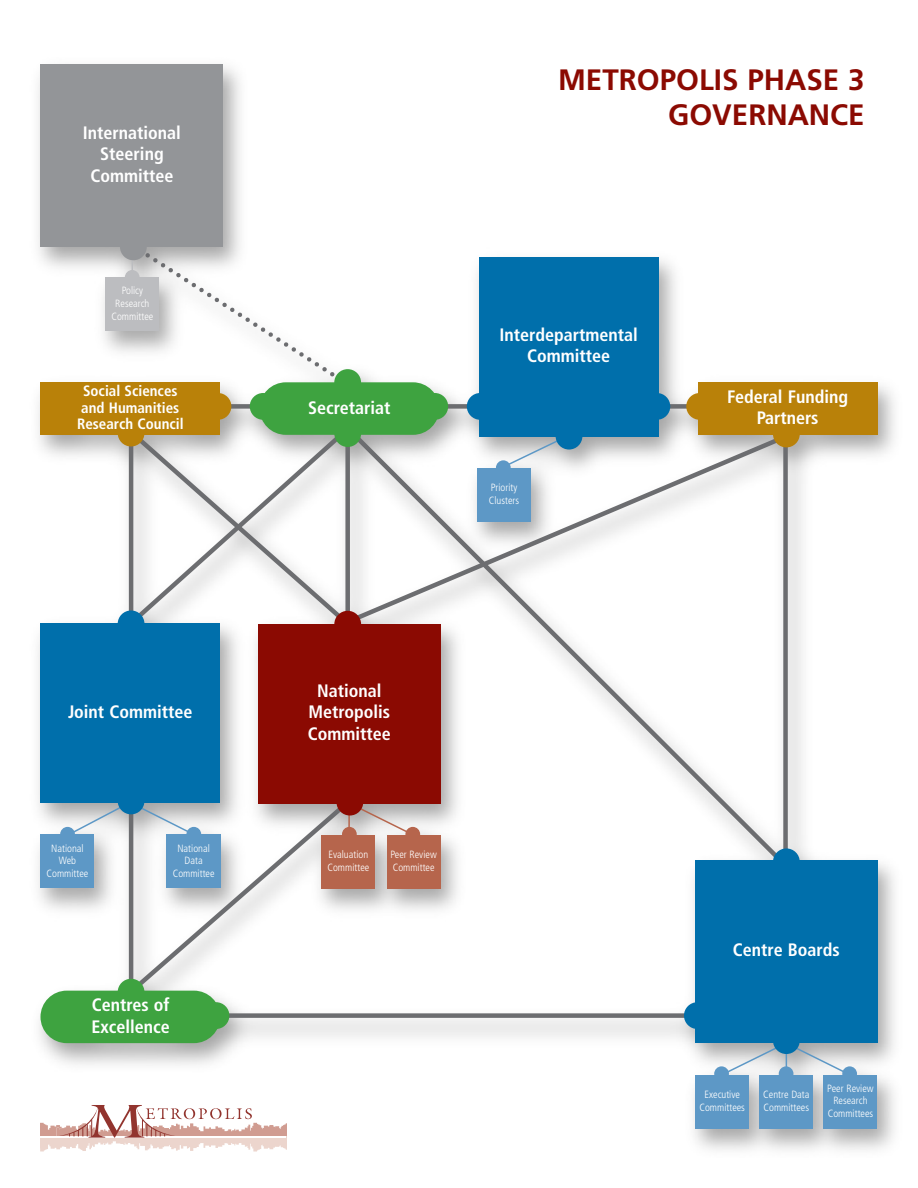
<style>
.page{position:relative;width:918px;height:1188px;background:#fff}
.page>*{position:absolute;margin:0;border:0;box-sizing:border-box;transform-origin:0 0}
.t1{font:700 29.55px/35.4px "Frutiger";color:#8b0a02;text-align:right}
.t2{font:700 condensed 18px/21.6px "Frutiger";color:#fff;text-align:center}
.t3{font:700 condensed 15px/16.5px "Frutiger";color:#fff;text-align:center}
.t4{font:300 condensed 10.5px/12.6px "Frutiger";color:#fff;text-align:center}
</style>
<div class="page">
<img style="left:38px;top:66px;width:857px;height:1084px">
<div style="left:220px;top:404px;width:540px;height:5px;background:#6c6d70"></div>
<svg style="left:126px;top:239px;width:224px;height:149px"></svg>
<div style="left:220px;top:1013px;width:490px;height:5px;background:#6c6d70"></div>
<svg style="left:720px;top:1042px;width:132px;height:35px"></svg>
<svg style="left:65px;top:803px;width:61px;height:34px"></svg>
<hr style="left:132px;top:246px;width:1px;height:39px;background:#bcbdc0">
<svg style="left:126px;top:427px;width:215px;height:202px"></svg>
<svg style="left:126px;top:795px;width:229px;height:202px"></svg>
<svg style="left:343px;top:424px;width:449px;height:448px"></svg>
<svg style="left:341px;top:431px;width:451px;height:197px"></svg>
<div style="left:118px;top:420px;width:26px;height:26px;background:#b98109;border-radius:50%"></div>
<div style="left:773px;top:421px;width:27px;height:26px;background:#b98109;border-radius:50%"></div>
<div style="left:334px;top:420px;width:27px;height:27px;background:#3ea340;border-radius:50%"></div>
<div style="left:118px;top:979px;width:26px;height:27px;background:#3ea340;border-radius:50%"></div>
<div style="left:773px;top:848px;width:27px;height:27px;background:#006fab;border-radius:50%"></div>
<div style="left:334px;top:611px;width:27px;height:27px;background:#8b0a02;border-radius:50%"></div>
<div style="left:336px;top:789px;width:27px;height:27px;background:#8b0a02;border-radius:50%"></div>
<div style="left:258px;top:624px;width:183px;height:180px;background:#8b0a02"></div>
<div style="left:773px;top:1027px;width:27px;height:27px;background:#006fab;border-radius:50%"></div>
<div style="left:118px;top:610px;width:26px;height:27px;background:#006fab;border-radius:50%"></div>
<div style="left:118px;top:788px;width:26px;height:26px;background:#006fab;border-radius:50%"></div>
<div style="left:40px;top:623px;width:180px;height:180px;background:#006fab"></div>
<div style="left:643px;top:393px;width:27px;height:27px;background:#006fab;border-radius:50%"></div>
<div style="left:467px;top:393px;width:27px;height:27px;background:#006fab;border-radius:50%"></div>
<div style="left:421px;top:393px;width:27px;height:27px;background:#3ea340;border-radius:50%"></div>
<div style="left:250px;top:393px;width:27px;height:27px;background:#3ea340;border-radius:50%"></div>
<div style="left:203px;top:1002px;width:26px;height:27px;background:#3ea340;border-radius:50%"></div>
<div style="left:40px;top:991px;width:180px;height:52px;background:#3ea340;border-radius:26px"></div>
<div style="left:686px;top:393px;width:27px;height:27px;background:#b98109;border-radius:50%"></div>
<div style="left:205px;top:393px;width:26px;height:27px;background:#b98109;border-radius:50%"></div>
<div style="left:40px;top:382px;width:180px;height:53px;background:#b98109"></div>
<div style="left:698px;top:382px;width:180px;height:53px;background:#b98109"></div>
<div style="left:120px;top:233px;width:27px;height:27px;background:#939598;border-radius:50%"></div>
<div style="left:40px;top:64px;width:184px;height:183px;background:#939598"></div>
<div style="left:684px;top:1002px;width:27px;height:27px;background:#006fab;border-radius:50%"></div>
<div style="left:695px;top:860px;width:183px;height:182px;background:#006fab"></div>
<div style="left:60px;top:827px;width:15px;height:15px;background:#5d98c6;border-radius:50%"></div>
<div style="left:40px;top:834px;width:54px;height:54px;background:#5d98c6"></div>
<div style="left:186px;top:827px;width:15px;height:15px;background:#5d98c6;border-radius:50%"></div>
<div style="left:167px;top:834px;width:54px;height:54px;background:#5d98c6"></div>
<div style="left:342px;top:827px;width:15px;height:15px;background:#b6654c;border-radius:50%"></div>
<div style="left:405px;top:827px;width:15px;height:15px;background:#b6654c;border-radius:50%"></div>
<div style="left:321px;top:835px;width:54px;height:54px;background:#b6654c"></div>
<div style="left:387px;top:835px;width:54px;height:54px;background:#b6654c"></div>
<div style="left:714px;top:1066px;width:15px;height:15px;background:#5d98c6;border-radius:50%"></div>
<div style="left:842px;top:1066px;width:15px;height:15px;background:#5d98c6;border-radius:50%"></div>
<div style="left:779px;top:1066px;width:14px;height:15px;background:#5d98c6;border-radius:50%"></div>
<div style="left:695px;top:1075px;width:54px;height:54px;background:#5d98c6"></div>
<div style="left:759px;top:1075px;width:54px;height:54px;background:#5d98c6"></div>
<div style="left:824px;top:1075px;width:54px;height:54px;background:#5d98c6"></div>
<div style="left:556px;top:423px;width:26px;height:27px;background:#006fab;border-radius:50%"></div>
<div style="left:479px;top:257px;width:179px;height:179px;background:#006fab"></div>
<div style="left:496px;top:460px;width:15px;height:15px;background:#5d98c6;border-radius:50%"></div>
<div style="left:477px;top:468px;width:54px;height:54px;background:#5d98c6"></div>
<div style="left:125px;top:270px;width:15px;height:15px;background:#bcbdc0;border-radius:50%"></div>
<div style="left:105px;top:277px;width:54px;height:54px;background:#bcbdc0"></div>
<div style="left:334px;top:369px;width:27px;height:27px;background:#3ea340;border-radius:50%"></div>
<div style="left:260px;top:382px;width:179px;height:53px;background:#3ea340;border-radius:26px"></div>
<div style="left:522px;top:40px;width:378px;height:132px;background:#fff"></div>
<div style="left:40px;top:1089px;width:246px;height:74px;background:#fff"></div>
<svg style="left:40px;top:1105px;width:246px;height:47px"></svg>
<h2 class="t2" style="left:83px;top:123px;width:100px">International<br>Steering<br>Committee</h2>
<p class="t4" style="left:111px;top:285px;width:43px">Policy<br>Research<br>Committee</p>
<h1 class="t1" style="left:558px;top:63px;width:308px">METROPOLIS PHASE 3<br>GOVERNANCE</h1>
<h2 class="t2" style="left:500px;top:325px;width:140px">Interdepartmental<br>Committee</h2>
<h3 class="t3" style="left:77px;top:384px;width:108px">Social Sciences and Humanities<br>Research Council</h3>
<h2 class="t2" style="left:727px;top:387px;width:122px">Federal Funding<br>Partners</h2>
<h2 class="t2" style="left:308px;top:398px;width:84px">Secretariat</h2>
<p class="t4" style="left:489px;top:482px;width:32px;text-align:left">Priority<br>Clusters</p>
<h2 class="t2" style="left:68px;top:702px;width:126px">Joint Committee</h2>
<h2 class="t2" style="left:308px;top:681px;width:85px">National<br>Metropolis<br>Committee</h2>
<p class="t4" style="left:47px;top:843px;width:43px">National<br>Web<br>Committee</p>
<p class="t4" style="left:173px;top:843px;width:43px">National<br>Data<br>Committee</p>
<p class="t4" style="left:327px;top:849px;width:43px;text-align:left">Evaluation<br>Committee</p>
<p class="t4" style="left:390px;top:849px;width:48px;text-align:left">Peer Review<br>Committee</p>
<h2 class="t2" style="left:91px;top:995px;width:80px;text-align:left">Centres of<br>Excellence</h2>
<h2 class="t2" style="left:733px;top:940px;width:108px">Centre Boards</h2>
<p class="t4" style="left:699px;top:1089px;width:47px">Executive<br>Committees</p>
<p class="t4" style="left:763px;top:1089px;width:48px;text-align:left">Centre Data<br>Committees</p>
<p class="t4" style="left:827px;top:1083px;width:48px">Peer Review<br>Research<br>Committees</p>
</div>
